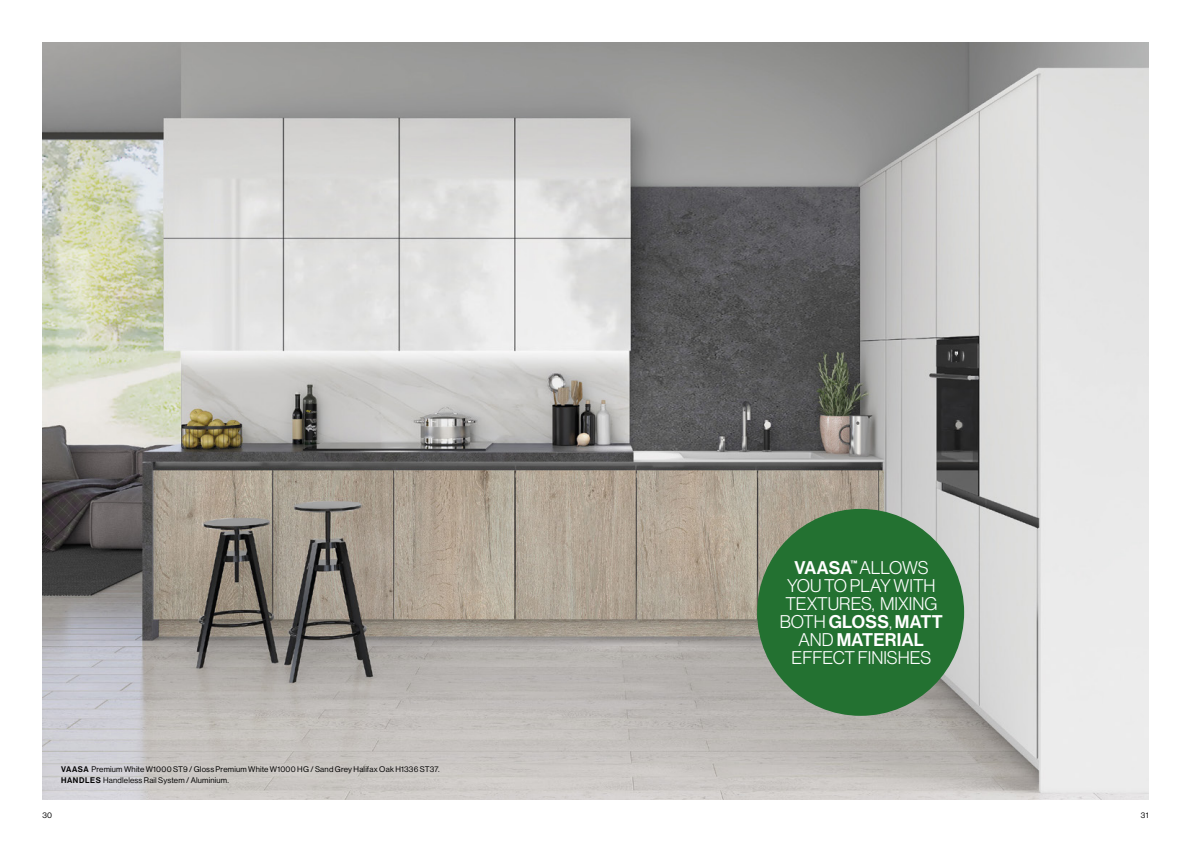
<style>
.page{position:relative;width:1191px;height:842px;background:#fff}
.page>*{position:absolute;margin:0;border:0;box-sizing:border-box;transform-origin:0 0}
.t1{font:18px/18px "N Haas Grotesk DS Std 45 Lt";color:#fff;text-align:center}
.t2{font:18px/18px "N Haas Grotesk DS Std 65 Md";letter-spacing:.015em;color:#fff;text-align:center}
.t3{font:8px/11px "N Haas Grotesk DS Pro 55 Rg";letter-spacing:.025em;color:#000}
.s1{font-family:"N Haas Grotesk DS Std 65 Md"}
.s2{font-family:"N Haas Grotesk DS Std 45 Lt"}
</style>
<div class="page">
<img style="left:43px;top:43px;width:1105px;height:756px">
<div style="left:757px;top:509px;width:207px;height:207px;background:#237131;border-radius:50%"></div>
<p class="t3" style="left:61px;top:764px;width:380px"><span class="s1">VAASA</span> Premium White W1000 ST9 / Gloss Premium White W1000 HG / Sand Grey Halifax Oak H1336 ST37.<br><span class="s1">HANDLES</span> Handleless Rail System / Aluminium.</p>
<h1 class="t1" style="left:785px;top:559px;width:153px"><span class="s1">VAASA</span><sup>™</sup> ALLOWS<br>YOU TO PLAY WITH<br>TEXTURES, MIXING</h1>
<h1 class="t2" style="left:779px;top:613px;width:165px"><span class="s2">BOTH</span> GLOSS<span class="s2">,</span> MATT<br><span class="s2">AND</span> MATERIAL</h1>
<h1 class="t1" style="left:791px;top:649px;width:141px">EFFECT FINISHES</h1>
<p class="t3" style="left:43px;top:810px;width:11px">30</p>
<p class="t3" style="left:1141px;top:810px;width:9px">31</p>
</div>
